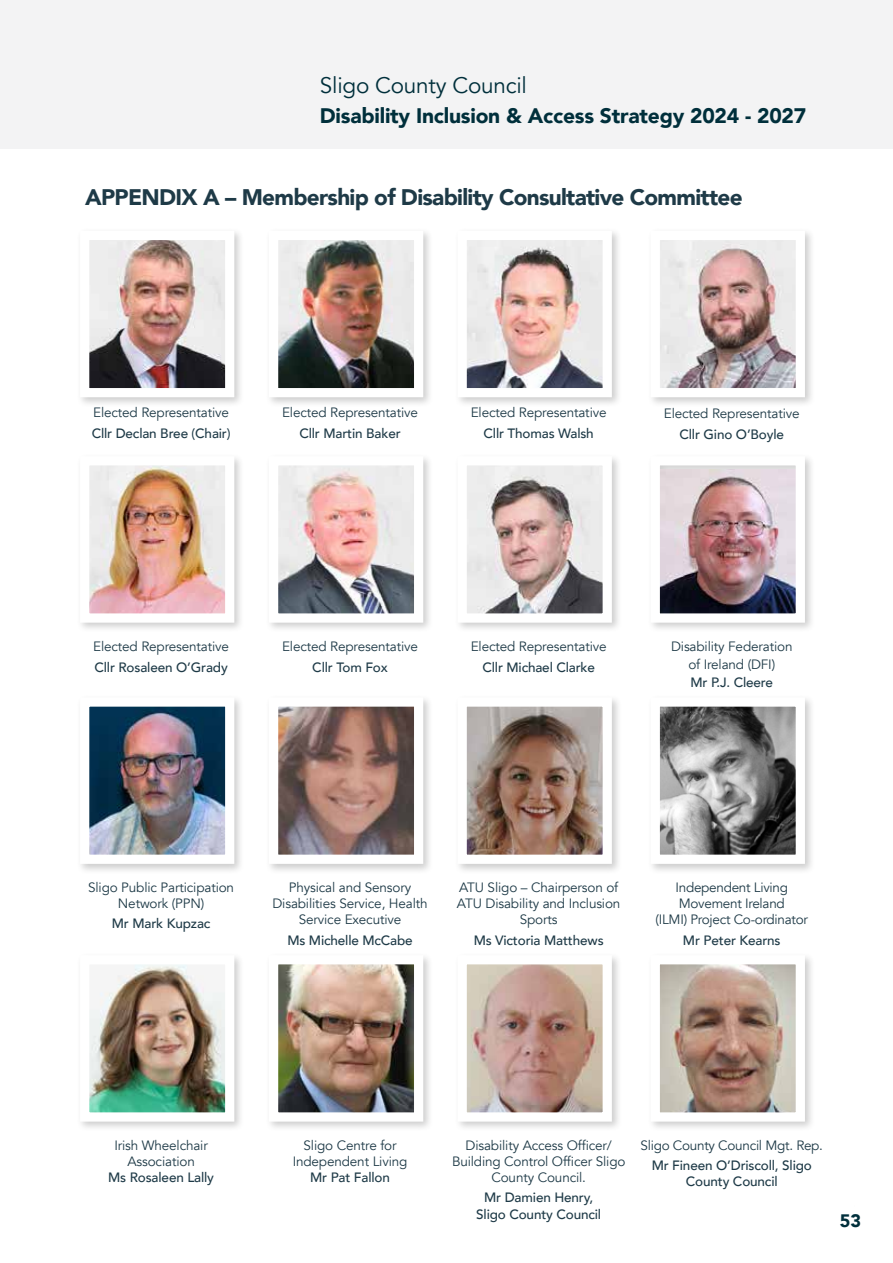
<style>
.page{position:relative;width:893px;height:1263px;background:#fff}
.page>*{position:absolute;margin:0;border:0;box-sizing:border-box;transform-origin:0 0}
.t1{font:900 22.5px "Avenir";letter-spacing:-.03em;color:#1e3a47}
.t2{font:22.5px "Avenir";letter-spacing:-.01em;color:#002f3b}
.t3{font:900 21px "Avenir";letter-spacing:-.01em;color:#002f3b}
.t4{font:900 18px "Avenir";color:#002f3b}
.t5{font:13.5px/16.2px "Avenir";letter-spacing:-.01em;color:#1e3a47;text-align:center}
.t6{font:500 13.5px/16.2px "Avenir";letter-spacing:-.01em;color:#1e3a47;text-align:center}
</style>
<div class="page">
<div style="left:0;top:0;width:893px;height:149px;background:#f3f3f4"></div>
<div style="left:77px;top:227px;width:168px;height:181px;background:#000;opacity:.2"></div>
<img style="left:90px;top:241px;width:134px;height:146px">
<div style="left:77px;top:694px;width:168px;height:180px;background:#000;opacity:.2"></div>
<img style="left:90px;top:707px;width:134px;height:147px">
<div style="left:80px;top:697px;width:154px;height:167px;border:9px solid #fff"></div>
<div style="left:77px;top:453px;width:168px;height:180px;background:#000;opacity:.2"></div>
<img style="left:90px;top:466px;width:134px;height:147px">
<div style="left:80px;top:456px;width:154px;height:167px;border:9px solid #fff"></div>
<div style="left:77px;top:952px;width:168px;height:180px;background:#000;opacity:.2"></div>
<img style="left:90px;top:965px;width:134px;height:146px">
<div style="left:266px;top:227px;width:168px;height:181px;background:#000;opacity:.2"></div>
<img style="left:279px;top:241px;width:134px;height:146px">
<div style="left:266px;top:694px;width:168px;height:180px;background:#000;opacity:.2"></div>
<img style="left:279px;top:707px;width:134px;height:147px">
<div style="left:266px;top:453px;width:168px;height:180px;background:#000;opacity:.2"></div>
<img style="left:279px;top:466px;width:134px;height:147px">
<div style="left:269px;top:456px;width:154px;height:167px;border:9px solid #fff"></div>
<div style="left:266px;top:952px;width:168px;height:180px;background:#000;opacity:.2"></div>
<img style="left:279px;top:965px;width:134px;height:146px">
<div style="left:269px;top:955px;width:154px;height:166px;border:9px solid #fff"></div>
<div style="left:454px;top:227px;width:169px;height:181px;background:#000;opacity:.2"></div>
<img style="left:468px;top:241px;width:134px;height:146px">
<div style="left:454px;top:694px;width:169px;height:180px;background:#000;opacity:.2"></div>
<img style="left:468px;top:707px;width:134px;height:147px">
<div style="left:458px;top:697px;width:154px;height:167px;border:9px solid #fff"></div>
<div style="left:454px;top:453px;width:169px;height:180px;background:#000;opacity:.2"></div>
<img style="left:468px;top:466px;width:134px;height:147px">
<div style="left:458px;top:456px;width:154px;height:167px;border:9px solid #fff"></div>
<div style="left:454px;top:952px;width:169px;height:180px;background:#000;opacity:.2"></div>
<img style="left:468px;top:965px;width:134px;height:146px">
<div style="left:458px;top:955px;width:154px;height:166px;border:9px solid #fff"></div>
<div style="left:647px;top:227px;width:169px;height:181px;background:#000;opacity:.2"></div>
<img style="left:661px;top:241px;width:134px;height:146px">
<div style="left:647px;top:694px;width:169px;height:180px;background:#000;opacity:.2"></div>
<img style="left:661px;top:707px;width:134px;height:147px">
<div style="left:651px;top:697px;width:154px;height:167px;border:9px solid #fff"></div>
<div style="left:647px;top:453px;width:169px;height:180px;background:#000;opacity:.2"></div>
<img style="left:661px;top:469px;width:134px;height:144px">
<div style="left:651px;top:456px;width:154px;height:167px;border:9px solid #fff"></div>
<div style="left:647px;top:952px;width:169px;height:180px;background:#000;opacity:.2"></div>
<img style="left:661px;top:965px;width:134px;height:146px">
<div style="left:651px;top:955px;width:154px;height:166px;border:9px solid #fff"></div>
<h1 class="t2" style="left:320px;top:72px;width:208px">Sligo County Council</h1>
<h2 class="t3" style="left:320px;top:98px;width:488px">Disability Inclusion &amp; Access Strategy 2024 - 2027</h2>
<h1 class="t1" style="left:85px;top:178px;width:659px">APPENDIX A – Membership of Disability Consultative Committee</h1>
<p class="t5" style="left:93px;top:405px;width:137px">Elected Representative</p>
<p class="t6" style="left:92px;top:425px;width:140px">Cllr Declan Bree (Chair)</p>
<p class="t5" style="left:282px;top:405px;width:137px">Elected Representative</p>
<p class="t6" style="left:299px;top:425px;width:103px">Cllr Martin Baker</p>
<p class="t5" style="left:471px;top:405px;width:137px">Elected Representative</p>
<p class="t6" style="left:484px;top:425px;width:112px">Cllr Thomas Walsh</p>
<p class="t5" style="left:664px;top:405px;width:137px">Elected Representative</p>
<p class="t6" style="left:679px;top:425px;width:106px">Cllr Gino O’Boyle</p>
<p class="t5" style="left:93px;top:638px;width:137px">Elected Representative</p>
<p class="t6" style="left:94px;top:658px;width:135px">Cllr Rosaleen O’Grady</p>
<p class="t5" style="left:282px;top:638px;width:137px">Elected Representative</p>
<p class="t6" style="left:312px;top:658px;width:77px">Cllr Tom Fox</p>
<p class="t5" style="left:471px;top:638px;width:137px">Elected Representative</p>
<p class="t6" style="left:482px;top:658px;width:114px">Cllr Michael Clarke</p>
<p class="t5" style="left:671px;top:637px;width:123px;line-height:18px">Disability Federation of Ireland (DFI)</p>
<p class="t6" style="left:690px;top:673px;width:84px">Mr P.J. Cleere</p>
<p class="t5" style="left:88px;top:879px;width:148px">Sligo Public Participation<br>Network (PPN)</p>
<p class="t6" style="left:112px;top:915px;width:100px">Mr Mark Kupzac</p>
<p class="t5" style="left:272px;top:879px;width:157px">Physical and Sensory<br>Disabilities Service, Health<br>Service Executive</p>
<p class="t6" style="left:287px;top:931px;width:127px">Ms Michelle McCabe</p>
<p class="t5" style="left:457px;top:879px;width:165px">ATU Sligo – Chairperson of<br>ATU Disability and Inclusion<br>Sports</p>
<p class="t6" style="left:474px;top:931px;width:131px">Ms Victoria Matthews</p>
<p class="t5" style="left:656px;top:879px;width:154px">Independent Living<br>Movement Ireland<br>(ILMI) Project Co-ordinator</p>
<p class="t6" style="left:683px;top:931px;width:99px">Mr Peter Kearns</p>
<p class="t5" style="left:114px;top:1137px;width:95px">Irish Wheelchair<br>Association</p>
<p class="t6" style="left:108px;top:1168px;width:107px">Ms Rosaleen Lally</p>
<p class="t5" style="left:293px;top:1137px;width:116px">Sligo Centre for<br>Independent Living</p>
<p class="t6" style="left:310px;top:1168px;width:81px">Mr Pat Fallon</p>
<p class="t5" style="left:452px;top:1137px;width:175px">Disability Access Officer/<br>Building Control Officer Sligo<br>County Council.</p>
<p class="t6" style="left:476px;top:1189px;width:126px">Mr Damien Henry,<br>Sligo County Council</p>
<p class="t5" style="left:641px;top:1137px;width:184px">Sligo County Council Mgt. Rep.</p>
<p class="t6" style="left:652px;top:1156px;width:162px">Mr Fineen O’Driscoll, Sligo<br>County Council</p>
<h3 class="t4" style="left:840px;top:1205px;width:23px">53</h3>
</div>
